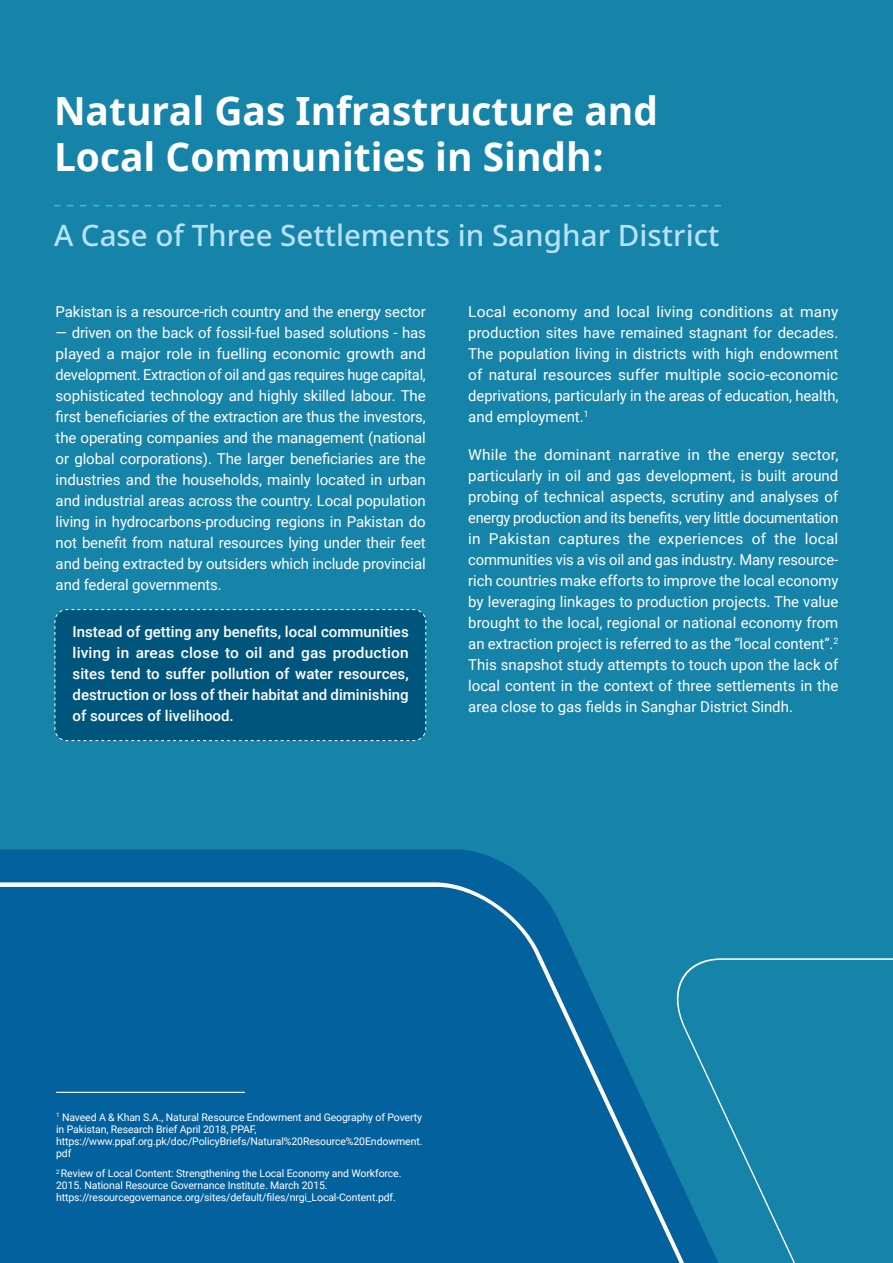
<style>
.page{position:relative;width:893px;height:1263px;background:#fff}
.page>*{position:absolute;margin:0;border:0;box-sizing:border-box;transform-origin:0 0}
.t1{font:700 38.85px/46.7px "Noto Sans";color:#fff}
.t2{font:500 29.55px "Noto Sans";color:#b7e2f8}
.t3{font:15px/21px "Roboto";letter-spacing:-.01em;color:#fff;text-align:justify}
.t4{font:500 15px/21px "Roboto";color:#fff;text-align:justify}
.t5{font:10.5px/12px "Roboto";letter-spacing:-.01em;color:#fff}
</style>
<div class="page">
<div style="left:0;top:0;width:893px;height:957px;background:#1683a9"></div>
<svg style="left:0;top:849px;width:806px;height:108px;background:#0a6ea2"></svg>
<svg style="left:0;top:880px;width:793px;height:383px;background:#0866a0"></svg>
<svg style="left:650px;top:957px;width:243px;height:306px;background:#1882a9"></svg>
<div style="left:54px;top:609px;width:372px;height:132px;background:#00557d"></div>
<svg style="left:54px;top:205px;width:667px;height:1px"></svg>
<hr style="left:56px;top:1092px;width:189px;height:1px;background:#fff">
<p class="t1" style="left:54px;top:88px;width:606px">Natural Gas Infrastructure and<br>Local Communities in Sindh:</p>
<p class="t2" style="left:54px;top:218px;width:667px">A Case of Three Settlements in Sanghar District</p>
<p class="t3" style="left:56px;top:301px;width:372px">Pakistan is a resource-rich country and the energy sector</p>
<p class="t3" style="left:56px;top:322px;width:372px">— driven on the back of fossil-fuel based solutions - has played a major role in fuelling economic growth and development. Extraction of oil and gas requires huge capital, sophisticated technology and highly skilled labour. The first beneficiaries of the extraction are thus the investors, the operating companies and the management (national or global corporations). The larger beneficiaries are the industries and the households, mainly located in urban and industrial areas across the country. Local population living in hydrocarbons-producing regions in Pakistan do not benefit from natural resources lying under their feet and being extracted by outsiders which include provincial and federal governments.</p>
<p class="t4" style="left:73px;top:621px;width:338px">Instead of getting any benefits, local communities living in areas close to oil and gas production sites tend to suffer pollution of water resources, destruction or loss of their habitat and diminishing of sources of livelihood.</p>
<p class="t3" style="left:468px;top:301px;width:372px">Local economy and local living conditions at many production sites have remained stagnant for decades.<br>The population living in districts with high endowment of natural resources suffer multiple socio-economic deprivations, particularly in the areas of education, health, and employment.<sup>1</sup></p>
<p class="t3" style="left:468px;top:444px;width:372px">While the dominant narrative in the energy sector, particularly in oil and gas development, is built around probing of technical aspects, scrutiny and analyses of energy production and its benefits, very little documentation in Pakistan captures the experiences of the local communities vis a vis oil and gas industry. Many resource&shy;rich countries make efforts to improve the local economy by leveraging linkages to production projects. The value brought to the local, regional or national economy from an extraction project is referred to as the “local content”.<sup>2<br></sup>This snapshot study attempts to touch upon the lack of local content in the context of three settlements in the area close to gas fields in Sanghar District Sindh.</p>
<p class="t5" style="left:56px;top:1111px;width:368px"><sup>1</sup> Naveed A &amp; Khan S.A., Natural Resource Endowment and Geography of Poverty in Pakistan, Research Brief April 2018, PPAF, https://www.ppaf.org.pk/doc/PolicyBriefs/Natural%20Resource%20Endowment. pdf</p>
<p class="t5" style="left:56px;top:1167px;width:347px"><sup>2</sup> Review of Local Content: Strengthening the Local Economy and Workforce.<br>2015. National Resource Governance Institute. March 2015. https://resourcegovernance.org/sites/default/files/nrgi_Local-Content.pdf.</p>
</div>
